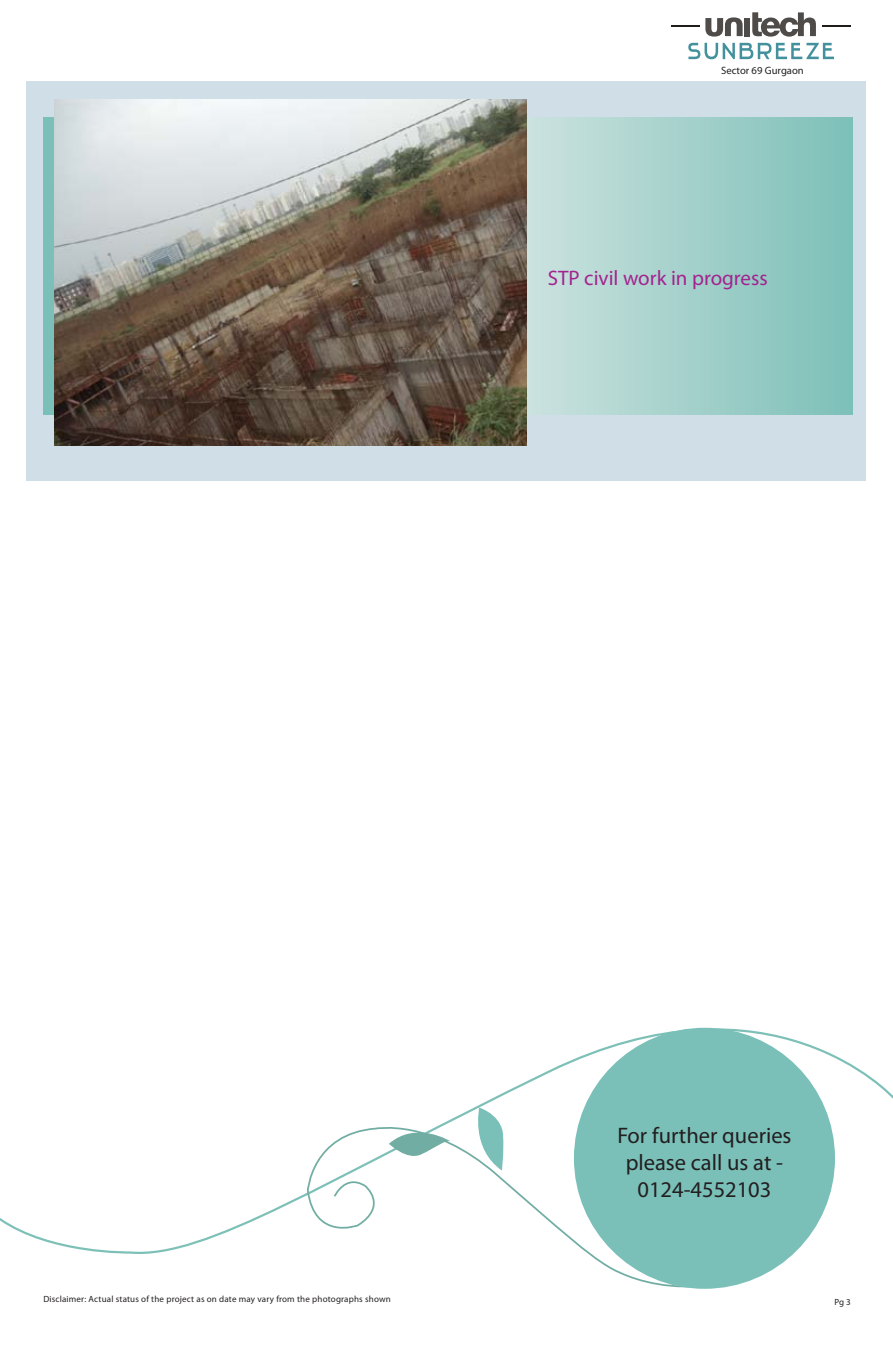
<style>
.page{position:relative;width:893px;height:1350px;background:#fff}
.page>*{position:absolute;margin:0;border:0;box-sizing:border-box;transform-origin:0 0}
.t1{font:22.5px/27px "Myriad Pro";color:#231f20;text-align:center}
.t2{font:21px "Myriad Pro";color:#a3238f}
.t3{font:10.65px "Myriad Pro";color:#231f20}
.t4{font:9px "Myriad Pro";letter-spacing:.02em;color:#231f20}
</style>
<div class="page">
<div style="left:27px;top:81px;width:839px;height:399px;background:#cfdee7"></div>
<svg style="left:0;top:1027px;width:893px;height:232px"></svg>
<svg style="left:306px;top:1118px;width:478px;height:171px"></svg>
<svg style="left:470px;top:1108px;width:34px;height:62px"></svg>
<svg style="left:389px;top:1120px;width:62px;height:41px"></svg>
<svg style="left:43px;top:118px;width:809px;height:297px"></svg>
<div style="left:574px;top:1028px;width:261px;height:261px;background:#7ac0b8;border-radius:50%"></div>
<img style="left:55px;top:99px;width:471px;height:347px">
<svg style="left:822px;top:25px;width:29px;height:1px"></svg>
<svg style="left:671px;top:17px;width:72px;height:20px"></svg>
<div style="left:744px;top:18px;width:6px;height:18px;background:#4f4b48"></div>
<svg style="left:752px;top:12px;width:64px;height:25px"></svg>
<svg style="left:688px;top:43px;width:146px;height:16px"></svg>
<p class="t3" style="left:721px;top:64px;width:84px">Sector 69 Gurgaon</p>
<h2 class="t2" style="left:548px;top:265px;width:221px">STP civil work in progress</h2>
<p class="t4" style="left:43px;top:1293px;width:349px">Disclaimer: Actual status of the project as on date may vary from the photographs shown</p>
<h1 class="t1" style="left:617px;top:1121px;width:176px">For further queries please call us at -<br>0124-4552103</h1>
<p class="t4" style="left:834px;top:1296px;width:18px">Pg 3</p>
</div>
